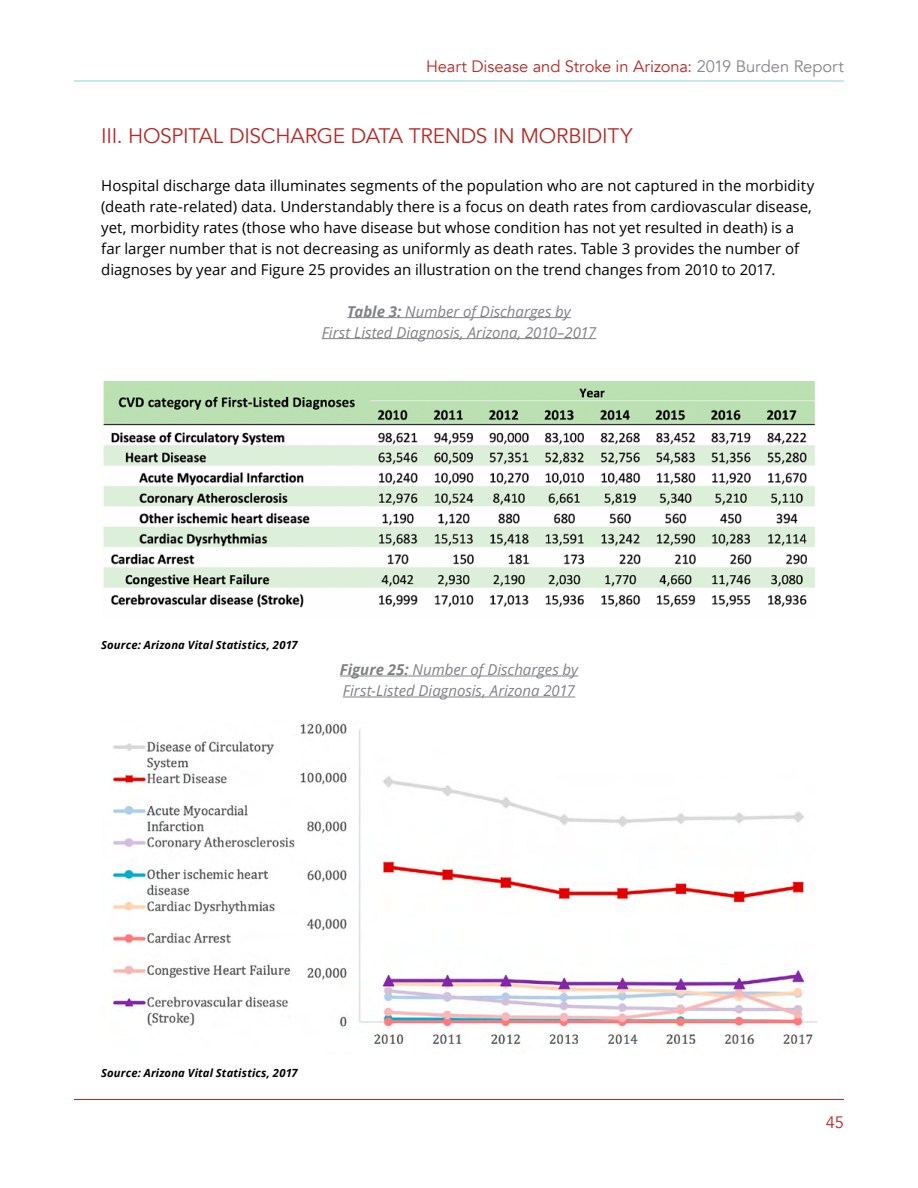
<style>
.page{position:relative;width:918px;height:1188px;background:#fff}
.page>*{position:absolute;margin:0;border:0;box-sizing:border-box;transform-origin:0 0}
.Section_Header{font:21px "Avenir";letter-spacing:-.015em;color:#b82927}
.t1{font:16.5px "Avenir";letter-spacing:-.005em;color:#b82927}
.Copy{font:15px/21px "Open Sans";color:#000}
.Figure_Styles{font:italic 15px/21px "Open Sans";color:#808285;text-align:center}
.Footnotes{font:italic 700 11.25px "Open Sans";letter-spacing:.01em;color:#000}
.s1{color:#85868b}
.s2{font-weight:700}
</style>
<div class="page">
<hr style="left:74px;top:81px;width:770px;height:1px;background:#90d1e2">
<hr style="left:74px;top:1099px;width:770px;height:1px;background:#d2232a">
<hr style="left:347px;top:317px;width:224px;height:1px;background:#808285">
<hr style="left:322px;top:338px;width:274px;height:1px;background:#808285">
<hr style="left:340px;top:676px;width:238px;height:1px;background:#808285">
<hr style="left:343px;top:697px;width:232px;height:1px;background:#808285">
<img style="left:103px;top:381px;width:713px;height:227px">
<img style="left:112px;top:723px;width:705px;height:321px">
<p class="t1" style="left:426px;top:57px;width:419px">Heart Disease and Stroke in Arizona: <span class="s1">2019 Burden Report</span></p>
<p class="Section_Header" style="left:101px;top:123px;width:533px">III. HOSPITAL DISCHARGE DATA TRENDS IN MORBIDITY</p>
<p class="Copy" style="left:101px;top:174px;width:715px">Hospital discharge data illuminates segments of the population who are not captured in the morbidity (death rate-related) data. Understandably there is a focus on death rates from cardiovascular disease, yet, morbidity rates (those who have disease but whose condition has not yet resulted in death) is a far larger number that is not decreasing as uniformly as death rates. Table 3 provides the number of diagnoses by year and Figure 25 provides an illustration on the trend changes from 2010 to 2017.</p>
<p class="Figure_Styles" style="left:322px;top:300px;width:276px"><span class="s2">Table 3:</span> Number of Discharges by<br>First Listed Diagnosis, Arizona, 2010–2017</p>
<p class="Footnotes" style="left:101px;top:637px;width:198px">Source: Arizona Vital Statistics, 2017</p>
<p class="Figure_Styles" style="left:340px;top:659px;width:240px;text-align:left"><span class="s2">Figure 25:</span> Number of Discharges by<br>First-Listed Diagnosis, Arizona 2017</p>
<p class="Footnotes" style="left:101px;top:1065px;width:198px">Source: Arizona Vital Statistics, 2017</p>
<p class="t1" style="left:826px;top:1113px;width:20px">45</p>
</div>
